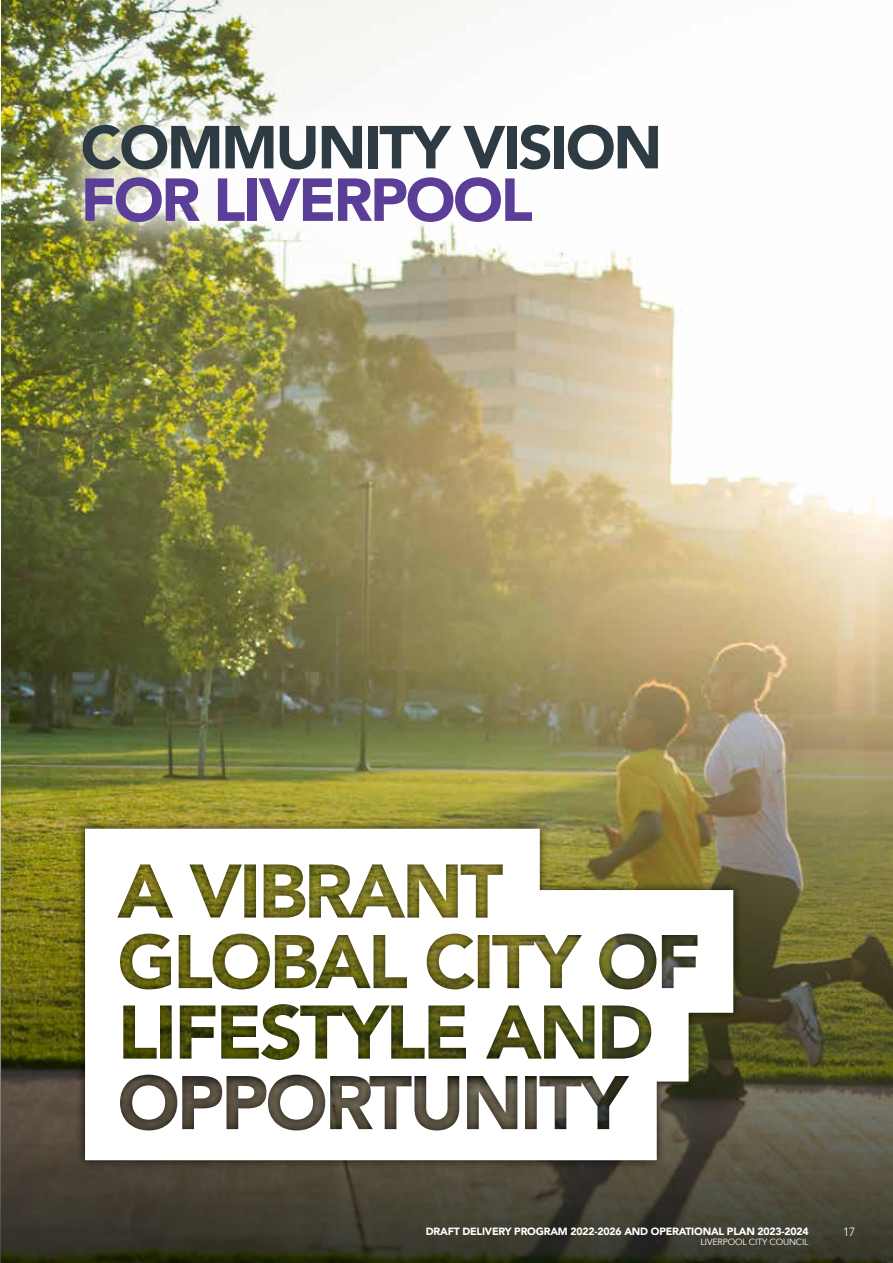
<style>
.page{position:relative;width:893px;height:1263px;background:#fff}
.page>*{position:absolute;margin:0;border:0;box-sizing:border-box;transform-origin:0 0}
.t1{font:900 60px "Avenir";letter-spacing:-.04em;color:#2e3b42}
.t2{font:900 60px "Avenir";letter-spacing:-.04em;color:#5b3e98}
.t3{font:300 12px "Avenir";color:#fff}
.t4{font:900 10.5px "Avenir";letter-spacing:-.02em;color:#fff}
.t5{font:9px "Avenir";letter-spacing:-.02em;color:#fff}
</style>
<div class="page">
<img style="left:1px;top:0;width:892px;height:650px">
<img style="left:0;top:650px;width:893px;height:613px">
<svg style="left:49px;top:90px;width:644px;height:166px"></svg>
<div style="left:76px;top:820px;width:666px;height:350px;background:#000;opacity:.75"></div>
<svg style="left:85px;top:829px;width:648px;height:331px"></svg>
<svg style="left:287px;top:945px;width:15px;height:11px"></svg>
<svg style="left:321px;top:874px;width:17px;height:12px"></svg>
<svg style="left:287px;top:966px;width:18px;height:12px"></svg>
<svg style="left:280px;top:1085px;width:33px;height:35px"></svg>
<svg style="left:611px;top:944px;width:33px;height:35px"></svg>
<svg style="left:507px;top:1021px;width:13px;height:16px"></svg>
<svg style="left:342px;top:1086px;width:17px;height:12px"></svg>
<svg style="left:614px;top:1016px;width:25px;height:32px"></svg>
<h1 class="t1" style="left:81px;top:96px;width:583px">COMMUNITY VISION</h1>
<h1 class="t2" style="left:81px;top:149px;width:454px">FOR LIVERPOOL</h1>
<p class="t4" style="left:426px;top:1222px;width:384px">DRAFT DELIVERY PROGRAM 2022-2026 AND OPERATIONAL PLAN 2023-2024</p>
<p class="t3" style="left:843px;top:1225px;width:14px">17</p>
<p class="t5" style="left:700px;top:1237px;width:110px">LIVERPOOL CITY COUNCIL</p>
</div>
